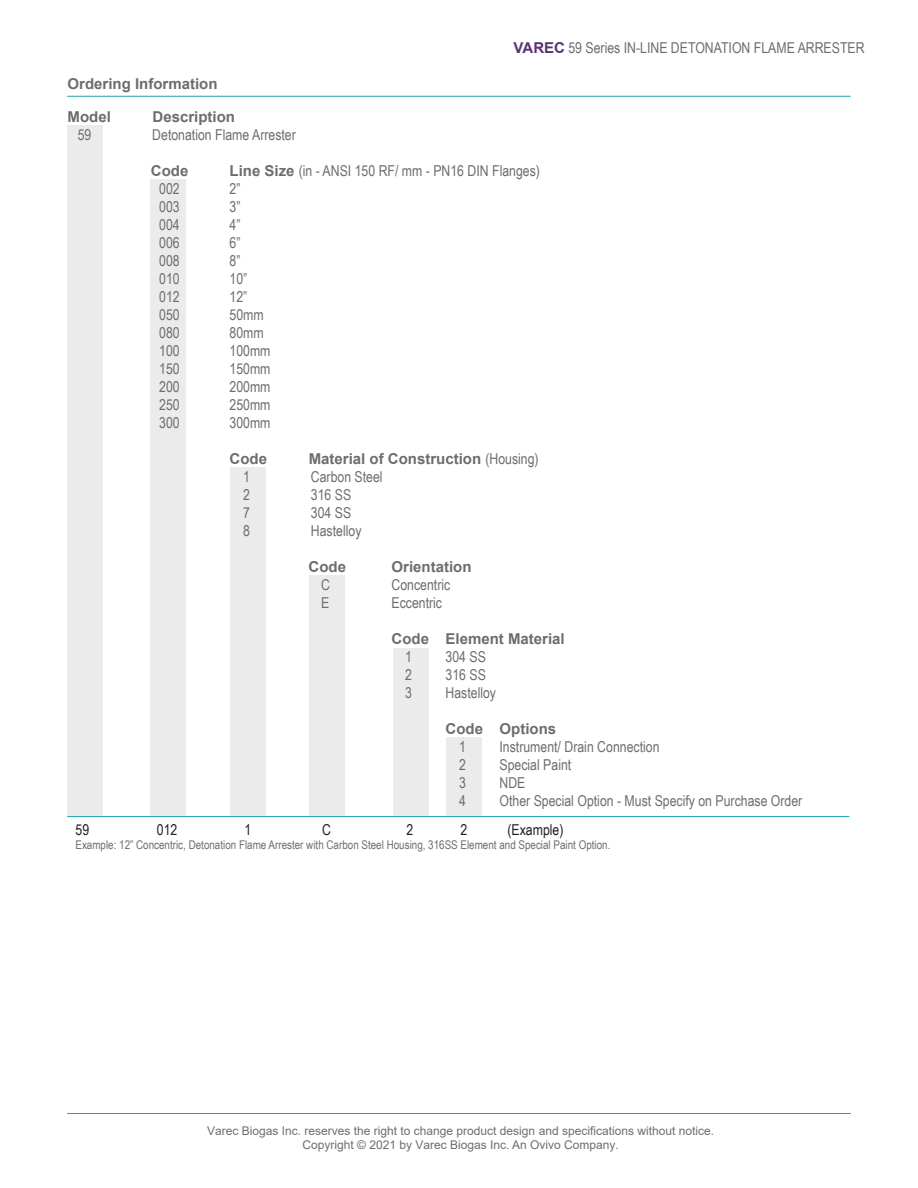
<style>
.page{position:relative;width:918px;height:1188px;background:#fff}
.page>*{position:absolute;margin:0;border:0;box-sizing:border-box;transform-origin:0 0}
.t1{font:15px "Arial Narrow";color:#6c6d70}
.t2{font:700 15px "Arial";color:#6c6d70}
.t3{font:15px "Arial Narrow";color:#231f20}
.t4{font:12px/14.4px "Arial";color:#6c6d70;text-align:center}
.t5{font:12px "Arial Narrow";color:#6c6d70}
.s1{font-family:"Arial";font-weight:700;color:#5b3273}
.s2{font-family:"Arial";font-weight:700}
.s3{font-family:"Arial Narrow";font-weight:400}
</style>
<div class="page">
<div style="left:446px;top:737px;width:36px;height:80px;background:#ebebec"></div>
<div style="left:393px;top:648px;width:35px;height:169px;background:#ebebec"></div>
<div style="left:310px;top:575px;width:35px;height:242px;background:#ebebec"></div>
<div style="left:230px;top:467px;width:35px;height:350px;background:#ebebec"></div>
<div style="left:151px;top:179px;width:35px;height:638px;background:#ebebec"></div>
<div style="left:68px;top:126px;width:35px;height:691px;background:#ebebec"></div>
<hr style="left:68px;top:96px;width:782px;height:1px;background:#20a3b0">
<hr style="left:68px;top:816px;width:781px;height:1px;background:#20a3b0">
<hr style="left:68px;top:1113px;width:782px;height:1px;background:#20a3b0">
<p class="t1" style="left:514px;top:37px;width:353px"><span class="s1">VAREC</span> 59 Series IN-LINE DETONATION FLAME ARRESTER</p>
<p class="t2" style="left:68px;top:73px;width:152px">Ordering Information</p>
<p class="t2" style="left:68px;top:106px;width:45px">Model</p>
<p class="t2" style="left:153px;top:106px;width:84px">Description</p>
<p class="t1" style="left:78px;top:124px;width:15px">59</p>
<p class="t1" style="left:152px;top:124px;width:145px">Detonation Flame Arrester</p>
<p class="t2" style="left:151px;top:160px;width:39px">Code</p>
<p class="t1" style="left:230px;top:160px;width:312px"><span class="s2">Line Size</span> (in - ANSI 150 RF/ mm - PN16 DIN Flanges)</p>
<p class="t1" style="left:159px;top:178px;width:22px">002</p>
<p class="t1" style="left:230px;top:178px;width:12px">2”</p>
<p class="t1" style="left:159px;top:196px;width:22px">003</p>
<p class="t1" style="left:230px;top:196px;width:12px">3”</p>
<p class="t1" style="left:159px;top:214px;width:22px">004</p>
<p class="t1" style="left:230px;top:214px;width:12px">4”</p>
<p class="t1" style="left:159px;top:232px;width:22px">006</p>
<p class="t1" style="left:230px;top:232px;width:12px">6”</p>
<p class="t1" style="left:159px;top:250px;width:22px">008</p>
<p class="t1" style="left:230px;top:250px;width:12px">8”</p>
<p class="t1" style="left:159px;top:268px;width:22px">010</p>
<p class="t1" style="left:230px;top:268px;width:19px">10”</p>
<p class="t1" style="left:159px;top:286px;width:22px">012</p>
<p class="t1" style="left:230px;top:286px;width:19px">12”</p>
<p class="t1" style="left:159px;top:304px;width:22px">050</p>
<p class="t1" style="left:230px;top:304px;width:36px">50mm</p>
<p class="t1" style="left:159px;top:322px;width:22px">080</p>
<p class="t1" style="left:230px;top:322px;width:36px">80mm</p>
<p class="t1" style="left:159px;top:340px;width:22px">100</p>
<p class="t1" style="left:230px;top:340px;width:43px">100mm</p>
<p class="t1" style="left:159px;top:358px;width:22px">150</p>
<p class="t1" style="left:230px;top:358px;width:43px">150mm</p>
<p class="t1" style="left:159px;top:376px;width:22px">200</p>
<p class="t1" style="left:230px;top:376px;width:43px">200mm</p>
<p class="t1" style="left:159px;top:394px;width:22px">250</p>
<p class="t1" style="left:230px;top:394px;width:43px">250mm</p>
<p class="t1" style="left:159px;top:412px;width:22px">300</p>
<p class="t1" style="left:230px;top:412px;width:43px">300mm</p>
<p class="t2" style="left:230px;top:448px;width:39px">Code</p>
<p class="t2" style="left:309px;top:448px;width:231px">Material of Construction <span class="s3">(Housing)</span></p>
<p class="t1" style="left:243px;top:466px;width:8px">1</p>
<p class="t1" style="left:311px;top:466px;width:73px">Carbon Steel</p>
<p class="t1" style="left:243px;top:484px;width:8px">2</p>
<p class="t1" style="left:311px;top:484px;width:42px">316 SS</p>
<p class="t1" style="left:243px;top:502px;width:8px">7</p>
<p class="t1" style="left:311px;top:502px;width:42px">304 SS</p>
<p class="t1" style="left:243px;top:520px;width:8px">8</p>
<p class="t1" style="left:311px;top:520px;width:52px">Hastelloy</p>
<p class="t2" style="left:309px;top:556px;width:39px">Code</p>
<p class="t2" style="left:392px;top:556px;width:82px">Orientation</p>
<p class="t1" style="left:321px;top:574px;width:10px">C</p>
<p class="t1" style="left:392px;top:574px;width:60px">Concentric</p>
<p class="t1" style="left:321px;top:592px;width:10px">E</p>
<p class="t1" style="left:392px;top:592px;width:52px">Eccentric</p>
<p class="t2" style="left:392px;top:628px;width:175px">Code Element Material</p>
<p class="t1" style="left:405px;top:646px;width:8px">1</p>
<p class="t1" style="left:446px;top:646px;width:42px">304 SS</p>
<p class="t1" style="left:405px;top:664px;width:8px">2</p>
<p class="t1" style="left:446px;top:664px;width:42px">316 SS</p>
<p class="t1" style="left:405px;top:682px;width:8px">3</p>
<p class="t1" style="left:446px;top:682px;width:52px">Hastelloy</p>
<p class="t2" style="left:446px;top:718px;width:112px">Code Options</p>
<p class="t1" style="left:459px;top:736px;width:8px">1</p>
<p class="t1" style="left:500px;top:736px;width:161px">Instrument/ Drain Connection</p>
<p class="t1" style="left:459px;top:754px;width:8px">2</p>
<p class="t1" style="left:500px;top:754px;width:73px">Special Paint</p>
<p class="t1" style="left:459px;top:772px;width:8px">3</p>
<p class="t1" style="left:500px;top:772px;width:27px">NDE</p>
<p class="t1" style="left:459px;top:790px;width:8px">4</p>
<p class="t1" style="left:500px;top:790px;width:304px">Other Special Option - Must Specify on Purchase Order</p>
<p class="t3" style="left:75px;top:818px;width:15px">59</p>
<p class="t3" style="left:157px;top:818px;width:22px">012</p>
<p class="t3" style="left:244px;top:818px;width:8px">1</p>
<p class="t3" style="left:322px;top:818px;width:10px">C</p>
<p class="t3" style="left:406px;top:818px;width:8px">2</p>
<p class="t3" style="left:460px;top:818px;width:8px">2</p>
<p class="t3" style="left:507px;top:818px;width:58px">(Example)</p>
<p class="t5" style="left:75px;top:836px;width:536px">Example: 12” Concentric, Detonation Flame Arrester with Carbon Steel Housing, 316SS Element and Special Paint Option.</p>
<p class="t4" style="left:207px;top:1123px;width:508px">Varec Biogas Inc. reserves the right to change product design and specifications without notice.<br>Copyright © 2021 by Varec Biogas Inc. An Ovivo Company.</p>
</div>
